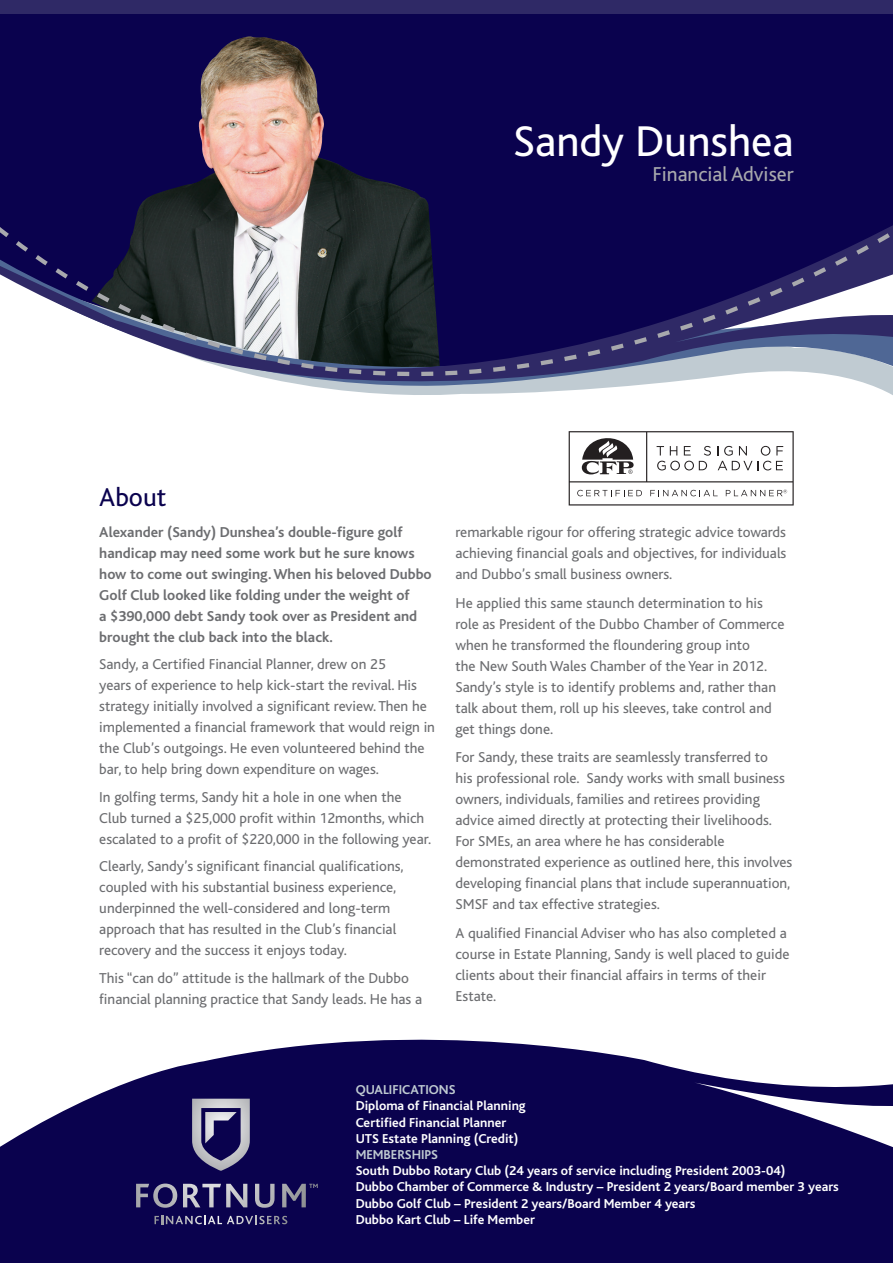
<style>
.page{position:relative;width:893px;height:1263px;background:#fff}
.page>*{position:absolute;margin:0;border:0;box-sizing:border-box;transform-origin:0 0}
.t1{font:45px "Bliss";color:#fff}
.t2{font:27px "Bliss";color:#0a024e}
.t3{font:21px "Bliss";color:#a8a9ad}
.t4{font:15px/21px "Bliss";color:#6c6d70}
.t5{font:700 15px/21px "Bliss";color:#6c6d70}
.t6{font:700 13.5px/16.2px "Bliss";color:#fff}
.t7{font:700 13.5px "Bliss";color:#c0cbd2}
</style>
<div class="page">
<div style="left:0;top:13px;width:893px;height:115px;background:#0a024e"></div>
<svg style="left:0;top:1039px;width:893px;height:224px;background:#2e2768"></svg>
<div style="left:0;top:0;width:893px;height:13px;background:#2f2966"></div>
<img style="left:92px;top:36px;width:348px;height:92px">
<svg style="left:0;top:128px;width:893px;height:30px;background:#291a59"></svg>
<svg style="left:0;top:158px;width:893px;height:348px"></svg>
<svg style="left:136px;top:1183px;width:41px;height:25px"></svg>
<svg style="left:183px;top:1184px;width:64px;height:23px"></svg>
<svg style="left:255px;top:1184px;width:20px;height:24px"></svg>
<svg style="left:192px;top:1099px;width:58px;height:72px;background:#6d6a8f"></svg>
<svg style="left:282px;top:1184px;width:36px;height:23px"></svg>
<svg style="left:155px;top:1216px;width:132px;height:8px"></svg>
<svg style="left:569px;top:430px;width:225px;height:75px"></svg>
<h1 class="t1" style="left:513px;top:117px;width:282px">Sandy Dunshea</h1>
<h3 class="t3" style="left:652px;top:163px;width:143px">Financial Adviser</h3>
<h2 class="t2" style="left:99px;top:483px;width:69px">About</h2>
<p class="t5" style="left:99px;top:522px;width:334px">Alexander (Sandy) Dunshea’s double-figure golf handicap may need some work but he sure knows how to come out swinging. When his beloved Dubbo Golf Club looked like folding under the weight of<br>a $390,000 debt Sandy took over as President and brought the club back into the black.</p>
<p class="t4" style="left:99px;top:654px;width:337px">Sandy, a Certified Financial Planner, drew on 25<br>years of experience to help kick-start the revival. His strategy initially involved a significant review. Then he implemented a financial framework that would reign in the Club’s outgoings. He even volunteered behind the bar, to help bring down expenditure on wages.</p>
<p class="t4" style="left:99px;top:787px;width:334px">In golfing terms, Sandy hit a hole in one when the<br>Club turned a $25,000 profit within 12months, which escalated to a profit of $220,000 in the following year.</p>
<p class="t4" style="left:99px;top:856px;width:306px">Clearly, Sandy’s significant financial qualifications, coupled with his substantial business experience, underpinned the well-considered and long-term approach that has resulted in the Club’s financial recovery and the success it enjoys today.</p>
<p class="t4" style="left:99px;top:967px;width:324px">This “can do” attitude is the hallmark of the Dubbo financial planning practice that Sandy leads. He has a</p>
<p class="t4" style="left:455px;top:522px;width:332px;text-align:justify">remarkable rigour for offering strategic advice towards achieving financial goals and objectives, for individuals and Dubbo’s small business owners.</p>
<p class="t4" style="left:455px;top:592px;width:330px">He applied this same staunch determination to his role as President of the Dubbo Chamber of Commerce when he transformed the floundering group into<br>the New South Wales Chamber of the Year in 2012.<br>Sandy’s style is to identify problems and, rather than talk about them, roll up his sleeves, take control and get things done.</p>
<p class="t4" style="left:455px;top:747px;width:338px">For Sandy, these traits are seamlessly transferred to<br>his professional role. Sandy works with small business owners, individuals, families and retirees providing advice aimed directly at protecting their livelihoods.<br>For SMEs, an area where he has considerable demonstrated experience as outlined here, this involves developing financial plans that include superannuation, SMSF and tax effective strategies.</p>
<p class="t4" style="left:455px;top:923px;width:336px">A qualified Financial Adviser who has also completed a course in Estate Planning, Sandy is well placed to guide clients about their financial affairs in terms of their Estate.</p>
<p class="t7" style="left:356px;top:1083px;width:101px">Qualifications</p>
<p class="t6" style="left:356px;top:1098px;width:172px">Diploma of Financial Planning<br>Certified Financial Planner<br>UTS</p>
<p class="t6" style="left:382px;top:1130px;width:138px">Estate Planning (Credit)</p>
<p class="t7" style="left:356px;top:1147px;width:83px">MEMBERSHIPS</p>
<p class="t6" style="left:356px;top:1163px;width:484px">South Dubbo Rotary Club (24 years of service including President 2003-04)<br>Dubbo Chamber of Commerce &amp; Industry – President 2 years/Board member 3 years Dubbo Golf Club – President 2 years/Board Member 4 years<br>Dubbo Kart Club – Life Member</p>
</div>
